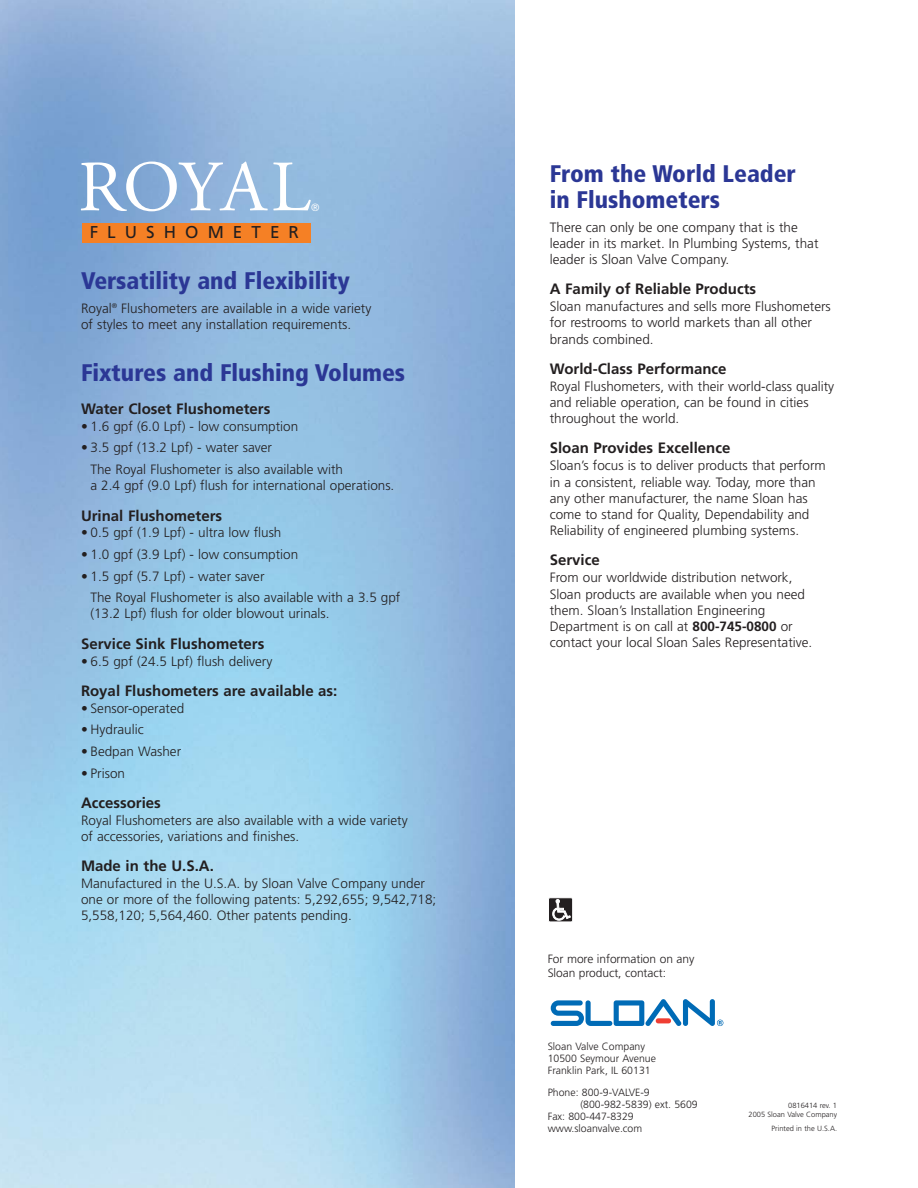
<style>
.page{position:relative;width:918px;height:1188px;background:#fff}
.page>*{position:absolute;margin:0;border:0;box-sizing:border-box;transform-origin:0 0}
.t1{font:72px "Adobe Garamond";color:#fff}
.t2{font:900 condensed 24px/25.5px "Frutiger";color:#2b3795}
.t3{font:17.1px "Frutiger";letter-spacing:.53em;color:#231f20}
.t4{font:700 15px "Frutiger";color:#231f20}
.t5{font:300 13.5px/16.2px "Frutiger";color:#231f20}
.t6{font:300 12px/13.5px "Frutiger";letter-spacing:-.005em;color:#231f20}
.t7{font:300 10.5px/12px "Frutiger";color:#231f20}
.t8{font:300 10.5px "Frutiger";color:#fff}
.t9{font:300 7.5px/9px "Frutiger";color:#231f20;text-align:right}
.s1{font-weight:700}
</style>
<div class="page">
<img style="left:0;top:0;width:515px;height:1188px">
<svg style="left:551px;top:999px;width:172px;height:27px"></svg>
<div style="left:83px;top:223px;width:228px;height:20px;background:#f58025"></div>
<svg style="left:549px;top:898px;width:24px;height:24px"></svg>
<h1 class="t1" style="left:78px;top:158px;width:234px">ROYAL</h1>
<p class="t3" style="left:90px;top:225px;width:211px">FLUSHOMETER</p>
<p class="t8" style="left:311px;top:203px;width:10px">®</p>
<h2 class="t2" style="left:81px;top:270px;width:270px">Versatility and Flexibility</h2>
<p class="t5" style="left:81px;top:301px;width:292px">Royal<sup>®</sup> Flushometers are available in a wide variety of styles to meet any installation requirements.</p>
<h2 class="t2" style="left:81px;top:362px;width:326px">Fixtures and Flushing Volumes</h2>
<p class="t4" style="left:81px;top:403px;width:191px">Water Closet Flushometers</p>
<p class="t5" style="left:81px;top:419px;width:219px">• 1.6 gpf (6.0 Lpf) - low consumption</p>
<p class="t5" style="left:90px;top:438px;width:254px;line-height:21.6px;text-indent:-9px">• 3.5 gpf (13.2 Lpf) - water saver<br>The Royal Flushometer is also available with</p>
<p class="t5" style="left:90px;top:479px;width:306px">a 2.4 gpf (9.0 Lpf) flush for international operations.</p>
<p class="t4" style="left:81px;top:509px;width:143px">Urinal Flushometers</p>
<p class="t5" style="left:81px;top:526px;width:202px">• 0.5 gpf (1.9 Lpf) - ultra low flush</p>
<p class="t5" style="left:81px;top:547px;width:219px">• 1.0 gpf (3.9 Lpf) - low consumption</p>
<p class="t5" style="left:90px;top:566px;width:312px;line-height:21.6px;text-indent:-9px">• 1.5 gpf (5.7 Lpf) - water saver<br>The Royal Flushometer is also available with a 3.5 gpf</p>
<p class="t5" style="left:90px;top:607px;width:241px">(13.2 Lpf) flush for older blowout urinals.</p>
<p class="t4" style="left:81px;top:637px;width:185px">Service Sink Flushometers</p>
<p class="t5" style="left:81px;top:654px;width:193px">• 6.5 gpf (24.5 Lpf) flush delivery</p>
<p class="t4" style="left:81px;top:685px;width:258px">Royal Flushometers are available as:</p>
<p class="t5" style="left:81px;top:701px;width:105px">• Sensor-operated</p>
<p class="t5" style="left:81px;top:723px;width:64px">• Hydraulic</p>
<p class="t5" style="left:81px;top:744px;width:102px">• Bedpan Washer</p>
<p class="t5" style="left:81px;top:766px;width:46px">• Prison</p>
<p class="t4" style="left:81px;top:797px;width:81px">Accessories</p>
<p class="t5" style="left:81px;top:813px;width:328px">Royal Flushometers are also available with a wide variety of accessories, variations and finishes.</p>
<p class="t4" style="left:81px;top:860px;width:134px">Made in the U.S.A.</p>
<p class="t5" style="left:81px;top:876px;width:357px">Manufactured in the U.S.A. by Sloan Valve Company under one or more of the following patents: 5,292,655; 9,542,718;<br>5,558,120; 5,564,460. Other patents pending.</p>
<h2 class="t2" style="left:550px;top:163px;width:248px">From the World Leader in Flushometers</h2>
<p class="t5" style="left:550px;top:220px;width:270px">There can only be one company that is the leader in its market. In Plumbing Systems, that leader is Sloan Valve Company.</p>
<p class="t4" style="left:550px;top:283px;width:208px">A Family of Reliable Products</p>
<p class="t5" style="left:550px;top:299px;width:283px">Sloan manufactures and sells more Flushometers for restrooms to world markets than all other brands combined.</p>
<p class="t4" style="left:550px;top:363px;width:178px">World-Class Performance</p>
<p class="t5" style="left:550px;top:379px;width:286px">Royal Flushometers, with their world-class quality and reliable operation, can be found in cities throughout the world.</p>
<p class="t4" style="left:550px;top:442px;width:182px">Sloan Provides Excellence</p>
<p class="t5" style="left:550px;top:459px;width:278px">Sloan’s focus is to deliver products that perform in a consistent, reliable way. Today, more than any other manufacturer, the name Sloan has come to stand for Quality, Dependability and Reliability of engineered plumbing systems.</p>
<p class="t4" style="left:550px;top:554px;width:52px">Service</p>
<p class="t5" style="left:550px;top:571px;width:264px">From our worldwide distribution network, Sloan products are available when you need them. Sloan’s Installation Engineering Department is on call at <span class="s1">800-745-0800</span> or contact your local Sloan Sales Representative.</p>
<p class="t6" style="left:548px;top:953px;width:148px">For more information on any<br>Sloan product, contact:</p>
<p class="t7" style="left:548px;top:1041px;width:110px">Sloan Valve Company<br>10500 Seymour Avenue<br>Franklin Park, IL 60131</p>
<p class="t7" style="left:548px;top:1088px;width:104px">Phone: 800-9-VALVE-9</p>
<p class="t7" style="left:580px;top:1100px;width:119px">(800-982-5839) ext. 5609</p>
<p class="t7" style="left:548px;top:1112px;width:88px">Fax: 800-447-8329</p>
<p class="t7" style="left:548px;top:1124px;width:96px">www.sloanvalve.com</p>
<p class="t9" style="left:749px;top:1101px;width:90px">0816414 rev. 1<br>2005 Sloan Valve Company</p>
<p class="t9" style="left:772px;top:1124px;width:67px">Printed in the U.S.A.</p>
</div>
